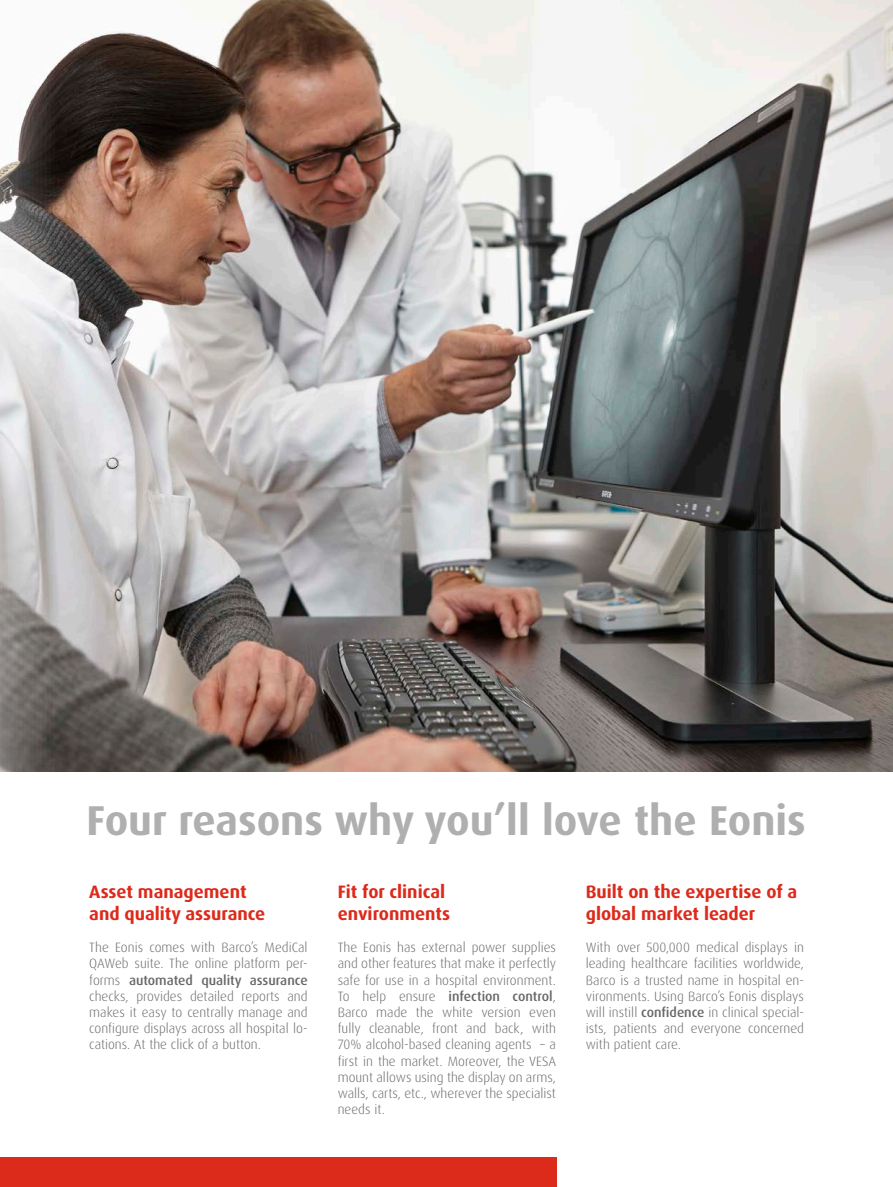
<style>
.page{position:relative;width:893px;height:1187px;background:#fff}
.page>*{position:absolute;margin:0;border:0;box-sizing:border-box;transform-origin:0 0}
.t1{font:700 41.7px "Dax Pro";color:#afafb0}
.t2{font:700 18px/21.6px "Dax Pro";color:#dc2a1b}
.t3{font:300 13.5px/16.2px "Dax Pro";color:#686867;text-align:justify}
.s1{font-weight:500}
</style>
<div class="page">
<img style="left:0;top:0;width:893px;height:771px">
<div style="left:0;top:1157px;width:556px;height:29px;background:#dc2a1b"></div>
<h1 class="t1" style="left:86px;top:793px;width:721px">Four reasons why you’ll love the Eonis</h1>
<h2 class="t2" style="left:89px;top:881px;width:178px">Asset management and quality assurance</h2>
<p class="t3" style="left:89px;top:939px;width:220px">The Eonis comes with Barco’s MediCal QAWeb suite. The online platform per&shy;forms <span class="s1">automated quality assurance </span>checks, provides detailed reports and makes it easy to centrally manage and configure displays across all hospital lo&shy;cations. At the click of a button.</p>
<h2 class="t2" style="left:338px;top:881px;width:114px">Fit for clinical environments</h2>
<p class="t3" style="left:338px;top:939px;width:220px">The Eonis has external power supplies and other features that make it perfectly safe for use in a hospital environment.<br>To help ensure <span class="s1">infection control</span>, Barco made the white version even fully cleanable, front and back, with 70% alcohol-based cleaning agents – a first in the market. Moreover, the VESA mount allows using the display on arms, walls, carts, etc., wherever the specialist needs it.</p>
<h2 class="t2" style="left:586px;top:881px;width:213px">Built on the expertise of a global market leader</h2>
<p class="t3" style="left:586px;top:939px;width:220px">With over 500,000 medical displays in leading healthcare facilities worldwide, Barco is a trusted name in hospital en&shy;vironments. Using Barco’s Eonis displays will instill <span class="s1">confidence</span> in clinical special&shy;ists, patients and everyone concerned with patient care.</p>
</div>
